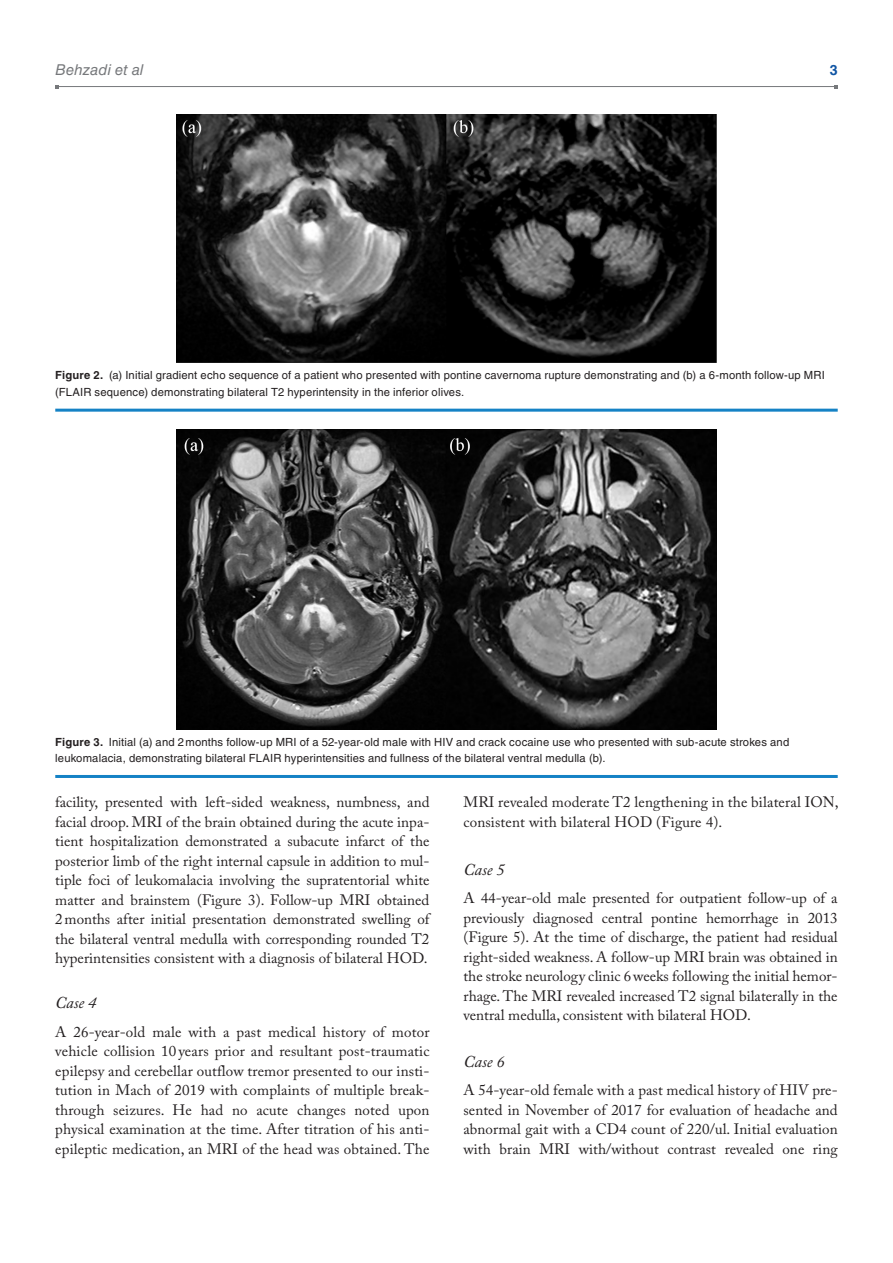
<style>
.page{position:relative;width:893px;height:1263px;background:#fff}
.page>*{position:absolute;margin:0;border:0;box-sizing:border-box;transform-origin:0 0}
.t1{font:italic 16.5px "Adobe Caslon Pro";color:#231f20}
.t2{font:15px/19.5px "Adobe Caslon Pro";letter-spacing:.005em;color:#231f20;text-align:justify}
.t3{font:italic 15px "Helvetica LT Std";color:#76787b}
.t4{font:700 14.25px "Helvetica LT Std";color:#1055a4}
.t5{font:11.25px/16.5px "Helvetica LT Std";letter-spacing:.015em;color:#231f20}
.s1{font-weight:700}
</style>
<div class="page">
<hr style="left:57px;top:86px;width:779px;height:1px;background:#76787b">
<hr style="left:55px;top:409px;width:783px;height:3px;background:#1582c5">
<img style="left:176px;top:115px;width:540px;height:248px">
<hr style="left:55px;top:775px;width:783px;height:3px;background:#1582c5">
<img style="left:176px;top:430px;width:540px;height:299px">
<p class="t3" style="left:55px;top:61px;width:90px">Behzadi et al</p>
<p class="t4" style="left:830px;top:61px;width:9px">3</p>
<p class="t5" style="left:55px;top:367px;width:769px"><span class="s1">Figure 2.</span> (a) I nitial gradient echo sequence of a patient who presented with pontine cavernoma rupture demonstrating and (b) a 6-month follow-up MRI (FLAI R sequence) demonstrating bilateral T2 hyperintensity in the inferior olives.</p>
<p class="t5" style="left:55px;top:733px;width:735px"><span class="s1">Figure 3.</span> I nitial (a) and 2months follow-up MRI of a 52-year-old male with HIV and crack cocaine use who presented with sub-acute strokes and leukomalacia, demonstrating bilateral FLAI R hyperintensities and fullness of the bilateral ventral medulla (b).</p>
<p class="t2" style="left:55px;top:792px;width:376px">facility, presented with left-sided weakness, numbness, and facial droop. MRI of the brain obtained during the acute inpa&shy;tient hospitalization demonstrated a subacute infarct of the posterior limb of the right internal capsule in addition to mul&shy;tiple foci of leukomalacia involving the supratentorial white matter and brainstem (Figure 3). Follow-up MRI obtained 2months after initial presentation demonstrated swelling of the bilateral ventral medulla with corresponding rounded T2 hyperintensities consistent with a diagnosis of bilateral HOD.</p>
<p class="t1" style="left:55px;top:993px;width:43px">Case 4</p>
<p class="t2" style="left:55px;top:1022px;width:376px">A 26-year-old male with a past medical history of motor vehicle collision 10 years prior and resultant post-traumatic epilepsy and cerebellar outflow tremor presented to our insti&shy;tution in Mach of 2019 with complaints of multiple break&shy;through seizures. He had no acute changes noted upon physical examination at the time. After titration of his anti&shy;epileptic medication, an MRI of the head was obtained. The</p>
<p class="t2" style="left:463px;top:792px;width:377px">MRI revealed moderate T2 lengthening in the bilateral ION, consistent with bilateral HOD (Figure 4).</p>
<p class="t1" style="left:463px;top:859px;width:43px">Case 5</p>
<p class="t2" style="left:463px;top:888px;width:376px">A 44-year-old male presented for outpatient follow-up of a previously diagnosed central pontine hemorrhage in 2013 (Figure 5). At the time of discharge, the patient had residual right-sided weakness. A follow-up MRI brain was obtained in the stroke neurology clinic 6weeks following the initial hemor&shy;rhage. The MRI revealed increased T2 signal bilaterally in the ventral medulla, consistent with bilateral HOD.</p>
<p class="t1" style="left:463px;top:1051px;width:43px">Case 6</p>
<p class="t2" style="left:463px;top:1080px;width:376px">A 54-year-old female with a past medical history of HIV pre&shy;sented in November of 2017 for evaluation of headache and abnormal gait with a CD4 count of 220/ul. Initial evaluation with brain MRI with/without contrast revealed one ring</p>
</div>
